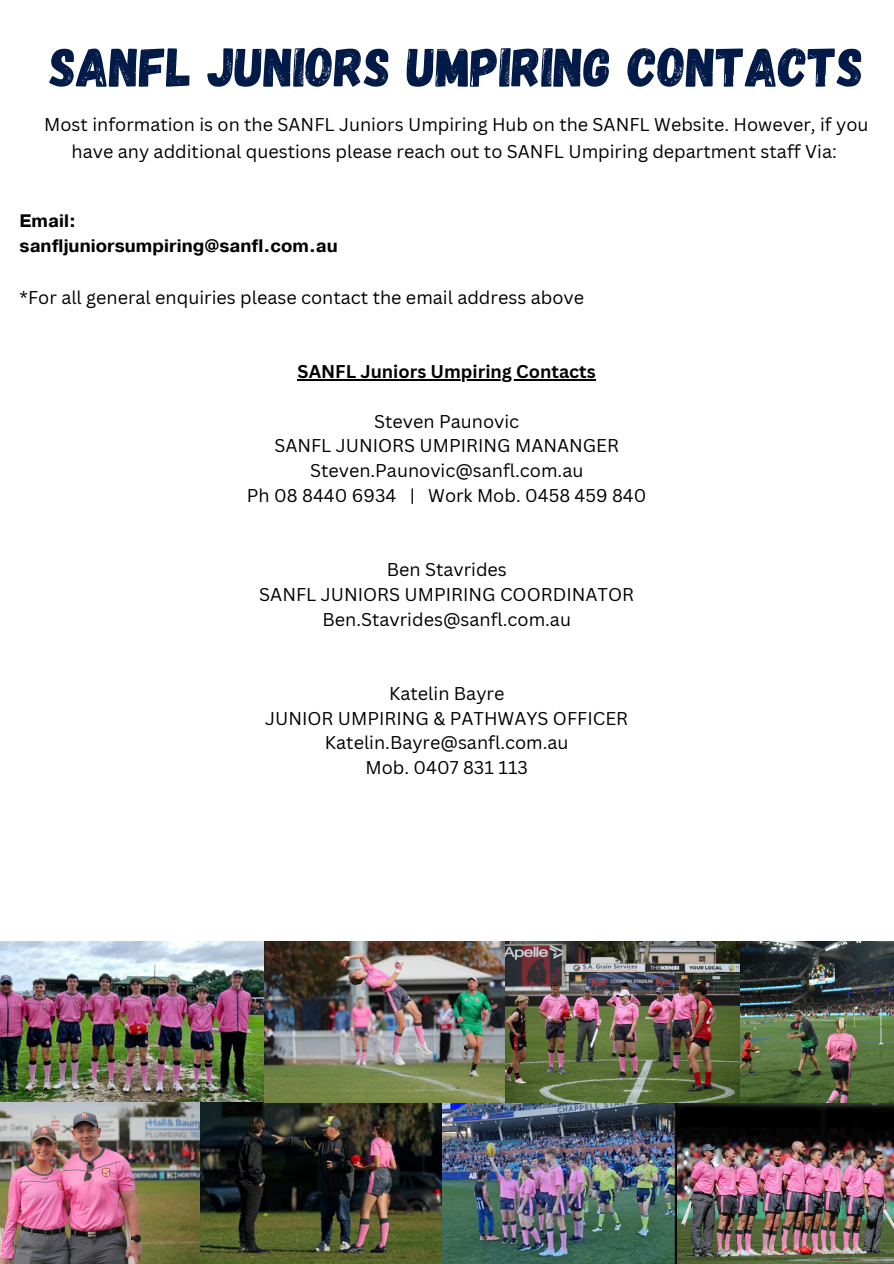
<style>
.page{position:relative;width:894px;height:1264px;background:#fff}
.page>*{position:absolute;margin:0;border:0;box-sizing:border-box;transform-origin:0 0}
.t1{font:55.05px "Gagalin";color:#011a48}
.t2{font:18px/27px "Canva Sans";color:#000;text-align:center}
.t3{font:700 18px/24.8px "Pragmatica";color:#000}
.t4{font:700 18px "Canva Sans";color:#000}
</style>
<div class="page">
<hr style="left:297px;top:379px;width:298px;height:1px;background:#000">
<img style="left:0;top:1102px;width:893px;height:161px">
<img style="left:0;top:941px;width:740px;height:161px">
<img style="left:740px;top:941px;width:153px;height:161px">
<p class="t1" style="left:50px;top:31px;width:814px">SANFL JUNIORS UMPIRING CONTACTS</p>
<p class="t2" style="left:44px;top:110px;width:825px">Most information is on the SANFL Juniors Umpiring Hub on the SANFL Website. However, if you have any additional questions please reach out to SANFL Umpiring department staff Via:</p>
<h1 class="t3" style="left:20px;top:209px;width:320px">Email: sanfljuniorsumpiring@sanfl.com.au</h1>
<p class="t2" style="left:20px;top:283px;width:566px">*For all general enquiries please contact the email address above</p>
<h2 class="t4" style="left:297px;top:359px;width:299px">SANFL Juniors Umpiring Contacts</h2>
<p class="t2" style="left:374px;top:407px;width:146px">Steven Paunovic</p>
<h2 class="t2" style="left:274px;top:432px;width:346px">SANFL JUNIORS UMPIRING MANANGER</h2>
<p class="t2" style="left:310px;top:456px;width:275px">Steven.Paunovic@sanfl.com.au</p>
<p class="t2" style="left:247px;top:481px;width:401px">Ph 08 8440 6934 | Work Mob. 0458 459 840</p>
<p class="t2" style="left:386px;top:555px;width:122px">Ben Stavrides</p>
<p class="t2" style="left:259px;top:580px;width:376px">SANFL JUNIORS UMPIRING COORDINATOR</p>
<p class="t2" style="left:322px;top:605px;width:250px">Ben.Stavrides@sanfl.com.au</p>
<p class="t2" style="left:389px;top:679px;width:117px">Katelin Bayre</p>
<p class="t2" style="left:265px;top:704px;width:364px">JUNIOR UMPIRING &amp; PATHWAYS OFFICER</p>
<p class="t2" style="left:325px;top:729px;width:245px">Katelin.Bayre@sanfl.com.au</p>
<p class="t2" style="left:365px;top:753px;width:164px">Mob. 0407 831 113</p>
</div>
